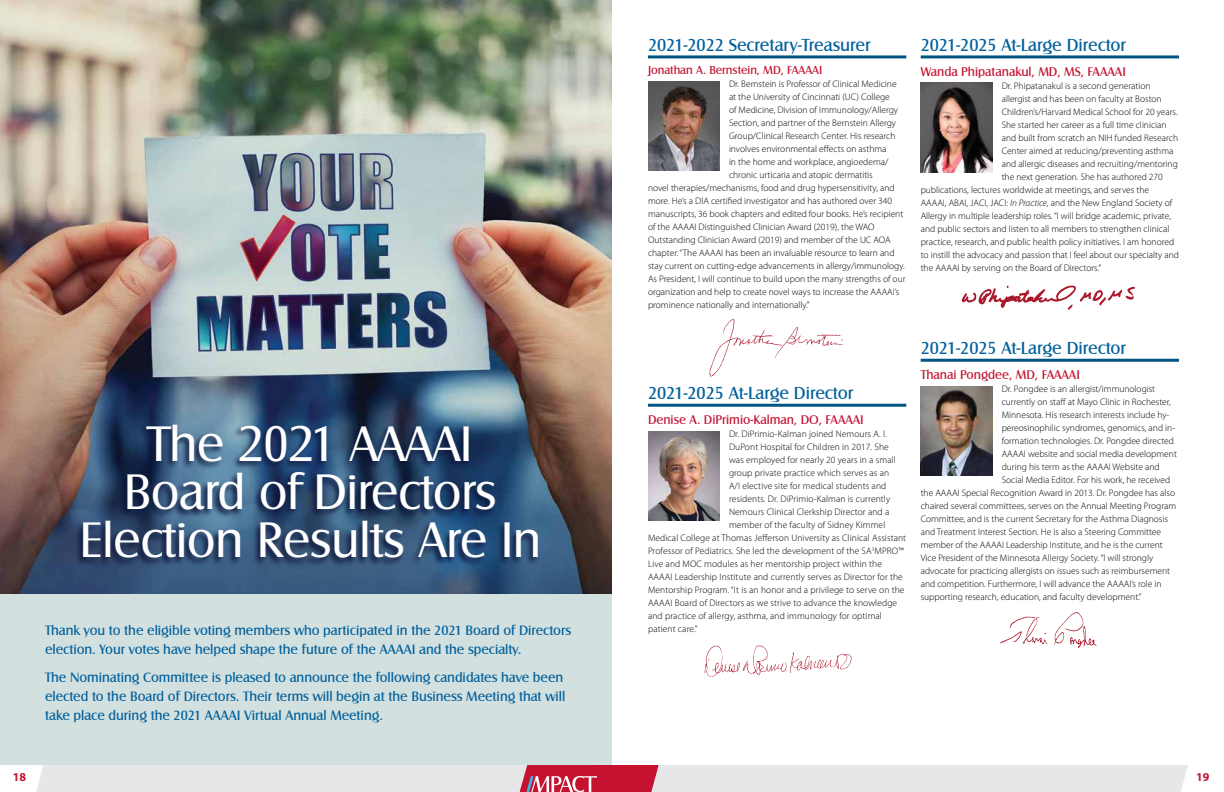
<style>
.page{position:relative;width:1224px;height:792px;background:#fff}
.page>*{position:absolute;margin:0;border:0;box-sizing:border-box;transform-origin:0 0}
.AM_headline{font:48px/48px "Castle TS";color:#fff;text-align:center}
.BoD_elcetion_head{font:18px "Castle T";letter-spacing:-.005em;color:#00609c}
.castle_T_Subhead{font:14px/19px "Castle T";letter-spacing:-.005em;color:#00609c}
.castle_T_Subhead-2{font:13px "Castle T";letter-spacing:-.005em;color:#c41230}
.castle_T_Subhead-3{font:12px "Castle T";letter-spacing:-.005em;color:#c41230}
.t1{font:700 12px "Myriad Pro";color:#c41230}
.castle_T_Subhead-4{font:300 9.5px "Myriad Pro";color:#000}
.Body__0625{font:300 9.5px "Myriad Pro";color:#000}
.s1{font-style:italic}
</style>
<div class="page">
<svg style="left:36px;top:765px;width:1152px;height:27px"></svg>
<div style="left:0;top:594px;width:612px;height:171px;background:#d3e0e0"></div>
<img style="left:0;top:0;width:612px;height:594px">
<svg style="left:74px;top:423px;width:466px;height:144px"></svg>
<hr style="left:648px;top:55px;width:258px;height:3px;background:#005581">
<hr style="left:648px;top:404px;width:258px;height:3px;background:#005581">
<hr style="left:921px;top:55px;width:258px;height:3px;background:#005581">
<hr style="left:921px;top:359px;width:258px;height:3px;background:#005581">
<img style="left:709px;top:319px;width:134px;height:58px">
<img style="left:648px;top:81px;width:72px;height:90px">
<img style="left:648px;top:431px;width:72px;height:90px">
<img style="left:703px;top:645px;width:149px;height:32px">
<img style="left:921px;top:83px;width:72px;height:90px">
<img style="left:961px;top:285px;width:174px;height:25px">
<img style="left:921px;top:386px;width:72px;height:90px">
<img style="left:1000px;top:612px;width:97px;height:36px">
<p class="AM_headline" style="left:80px;top:420px;width:463px">The 2021 AAAAI<br>Board of Directors<br>Election Results Are In</p>
<p class="castle_T_Subhead" style="left:45px;top:621px;width:528px">Thank you to the eligible voting members who participated in the 2021 Board of Directors election. Your votes have helped shape the future of the AAAAI and the specialty.</p>
<p class="castle_T_Subhead" style="left:45px;top:668px;width:522px">The Nominating Committee is pleased to announce the following candidates have been elected to the Board of Directors. Their terms will begin at the Business Meeting that will take place during the 2021 AAAAI Virtual Annual Meeting.</p>
<p class="BoD_elcetion_head" style="left:648px;top:35px;width:224px">2021-2022 Secretary-Treasurer</p>
<p class="castle_T_Subhead-3" style="left:648px;top:64px;width:176px">Jonathan A. Bernstein, MD, FAAAAI</p>
<p class="castle_T_Subhead-4" style="left:729px;top:78px;width:169px">Dr. Bernstein is Professor of Clinical Medicine</p>
<p class="castle_T_Subhead-4" style="left:729px;top:91px;width:162px">at the University of Cincinnati (UC) College</p>
<p class="castle_T_Subhead-4" style="left:729px;top:104px;width:171px">of Medicine, Division of Immunology/Allergy</p>
<p class="castle_T_Subhead-4" style="left:729px;top:117px;width:169px">Section, and partner of the Bernstein Allergy</p>
<p class="castle_T_Subhead-4" style="left:729px;top:130px;width:168px">Group/Clinical Research Center. His research</p>
<p class="castle_T_Subhead-4" style="left:729px;top:143px;width:159px">involves environmental effects on asthma</p>
<p class="castle_T_Subhead-4" style="left:729px;top:156px;width:161px">in the home and workplace, angioedema/</p>
<p class="castle_T_Subhead-4" style="left:729px;top:169px;width:145px">chronic urticaria and atopic dermatitis</p>
<p class="castle_T_Subhead-4" style="left:648px;top:182px;width:248px">novel therapies/mechanisms, food and drug hypersensitivity, and</p>
<p class="castle_T_Subhead-4" style="left:648px;top:195px;width:246px">more. He’s a DIA certified investigator and has authored over 340</p>
<p class="castle_T_Subhead-4" style="left:648px;top:208px;width:257px">manuscripts, 36 book chapters and edited four books. He’s recipient</p>
<p class="castle_T_Subhead-4" style="left:648px;top:221px;width:228px">of the AAAAI Distinguished Clinician Award (2019), the WAO</p>
<p class="castle_T_Subhead-4" style="left:648px;top:234px;width:244px">Outstanding Clinician Award (2019) and member of the UC AOA</p>
<p class="castle_T_Subhead-4" style="left:648px;top:247px;width:248px">chapter. “The AAAAI has been an invaluable resource to learn and</p>
<p class="castle_T_Subhead-4" style="left:648px;top:260px;width:258px">stay current on cutting-edge advancements in allergy/immunology.</p>
<p class="castle_T_Subhead-4" style="left:648px;top:273px;width:259px">As President, I will continue to build upon the many strengths of our</p>
<p class="castle_T_Subhead-4" style="left:648px;top:286px;width:253px">organization and help to create novel ways to increase the AAAAI’s</p>
<p class="castle_T_Subhead-4" style="left:648px;top:299px;width:163px">prominence nationally and internationally.”</p>
<p class="BoD_elcetion_head" style="left:648px;top:383px;width:207px">2021-2025 At-Large Director</p>
<p class="castle_T_Subhead-2" style="left:648px;top:412px;width:217px">Denise A. DiPrimio-Kalman, DO, FAAAAI</p>
<p class="castle_T_Subhead-4" style="left:729px;top:428px;width:159px">Dr. DiPrimio-Kalman joined Nemours A. I.</p>
<p class="castle_T_Subhead-4" style="left:729px;top:441px;width:161px">DuPont Hospital for Children in 2017. She</p>
<p class="castle_T_Subhead-4" style="left:729px;top:454px;width:168px">was employed for nearly 20 years in a small</p>
<p class="castle_T_Subhead-4" style="left:729px;top:467px;width:162px">group private practice which serves as an</p>
<p class="castle_T_Subhead-4" style="left:729px;top:480px;width:159px">A/I elective site for medical students and</p>
<p class="castle_T_Subhead-4" style="left:729px;top:493px;width:163px">residents. Dr. DiPrimio-Kalman is currently</p>
<p class="castle_T_Subhead-4" style="left:729px;top:506px;width:162px">Nemours Clinical Clerkship Director and a</p>
<p class="castle_T_Subhead-4" style="left:729px;top:519px;width:158px">member of the faculty of Sidney Kimmel</p>
<p class="castle_T_Subhead-4" style="left:648px;top:532px;width:260px">Medical College at Thomas Jefferson University as Clinical Assistant</p>
<p class="castle_T_Subhead-4" style="left:648px;top:545px;width:258px">Professor of Pediatrics. She led the development of the SA<sup>3</sup>MPRO™</p>
<p class="castle_T_Subhead-4" style="left:648px;top:558px;width:236px">Live and MOC modules as her mentorship project within the</p>
<p class="castle_T_Subhead-4" style="left:648px;top:571px;width:256px">AAAAI Leadership Institute and currently serves as Director for the</p>
<p class="castle_T_Subhead-4" style="left:648px;top:584px;width:258px">Mentorship Program. “It is an honor and a privilege to serve on the</p>
<p class="castle_T_Subhead-4" style="left:648px;top:597px;width:251px">AAAAI Board of Directors as we strive to advance the knowledge</p>
<p class="castle_T_Subhead-4" style="left:648px;top:610px;width:235px">and practice of allergy, asthma, and immunology for optimal</p>
<p class="castle_T_Subhead-4" style="left:648px;top:623px;width:51px">patient care.”</p>
<p class="BoD_elcetion_head" style="left:921px;top:35px;width:207px">2021-2025 At-Large Director</p>
<p class="castle_T_Subhead-2" style="left:921px;top:64px;width:207px">Wanda Phipatanakul, MD, MS, FAAAAI</p>
<p class="castle_T_Subhead-4" style="left:1002px;top:80px;width:150px">Dr. Phipatanakul is a second generation</p>
<p class="castle_T_Subhead-4" style="left:1002px;top:93px;width:162px">allergist and has been on faculty at Boston</p>
<p class="castle_T_Subhead-4" style="left:1002px;top:106px;width:178px">Children’s/Harvard Medical School for 20 years.</p>
<p class="castle_T_Subhead-4" style="left:1002px;top:119px;width:166px">She started her career as a full time clinician</p>
<p class="castle_T_Subhead-4" style="left:1002px;top:132px;width:178px">and built from scratch an NIH funded Research</p>
<p class="castle_T_Subhead-4" style="left:1002px;top:145px;width:173px">Center aimed at reducing/preventing asthma</p>
<p class="castle_T_Subhead-4" style="left:1002px;top:158px;width:178px">and allergic diseases and recruiting/mentoring</p>
<p class="castle_T_Subhead-4" style="left:1002px;top:171px;width:163px">the next generation. She has authored 270</p>
<p class="castle_T_Subhead-4" style="left:921px;top:184px;width:230px">publications, lectures worldwide at meetings, and serves the</p>
<p class="castle_T_Subhead-4" style="left:921px;top:197px;width:253px">AAAAI, ABAI, JACI, JACI: <span class="s1">In Practice</span>, and the New England Society of</p>
<p class="castle_T_Subhead-4" style="left:921px;top:210px;width:252px">Allergy in multiple leadership roles. “I will bridge academic, private,</p>
<p class="castle_T_Subhead-4" style="left:921px;top:223px;width:250px">and public sectors and listen to all members to strengthen clinical</p>
<p class="castle_T_Subhead-4" style="left:921px;top:236px;width:255px">practice, research, and public health policy initiatives. I am honored</p>
<p class="castle_T_Subhead-4" style="left:921px;top:249px;width:260px">to instill the advocacy and passion that I feel about our specialty and</p>
<p class="castle_T_Subhead-4" style="left:921px;top:262px;width:182px">the AAAAI by serving on the Board of Directors.”</p>
<p class="BoD_elcetion_head" style="left:921px;top:338px;width:207px">2021-2025 At-Large Director</p>
<p class="castle_T_Subhead-2" style="left:921px;top:367px;width:161px">Thanai Pongdee, MD, FAAAAI</p>
<p class="Body__0625" style="left:1002px;top:383px;width:155px">Dr. Pongdee is an allergist/immunologist</p>
<p class="Body__0625" style="left:1002px;top:396px;width:171px">currently on staff at Mayo Clinic in Rochester,</p>
<p class="Body__0625" style="left:1002px;top:409px;width:169px">Minnesota. His research interests include hy-</p>
<p class="Body__0625" style="left:1002px;top:422px;width:175px">pereosinophilic syndromes, genomics, and in-</p>
<p class="Body__0625" style="left:1002px;top:435px;width:174px">formation technologies. Dr. Pongdee directed</p>
<p class="Body__0625" style="left:1002px;top:448px;width:177px">AAAAI website and social media development</p>
<p class="Body__0625" style="left:1002px;top:461px;width:160px">during his term as the AAAAI Website and</p>
<p class="Body__0625" style="left:1002px;top:474px;width:170px">Social Media Editor. For his work, he received</p>
<p class="Body__0625" style="left:921px;top:487px;width:256px">the AAAAI Special Recognition Award in 2013. Dr. Pongdee has also</p>
<p class="Body__0625" style="left:921px;top:500px;width:257px">chaired several committees, serves on the Annual Meeting Program</p>
<p class="Body__0625" style="left:921px;top:513px;width:249px">Committee, and is the current Secretary for the Asthma Diagnosis</p>
<p class="Body__0625" style="left:921px;top:526px;width:242px">and Treatment Interest Section. He is also a Steering Committee</p>
<p class="Body__0625" style="left:921px;top:539px;width:244px">member of the AAAAI Leadership Institute, and he is the current</p>
<p class="Body__0625" style="left:921px;top:552px;width:234px">Vice President of the Minnesota Allergy Society. “I will strongly</p>
<p class="Body__0625" style="left:921px;top:565px;width:251px">advocate for practicing allergists on issues such as reimbursement</p>
<p class="Body__0625" style="left:921px;top:578px;width:242px">and competition. Furthermore, I will advance the AAAAI’s role in</p>
<p class="Body__0625" style="left:921px;top:591px;width:223px">supporting research, education, and faculty development.”</p>
<p class="t1" style="left:13px;top:769px;width:15px">18</p>
<p class="t1" style="left:1196px;top:769px;width:15px">19</p>
</div>
